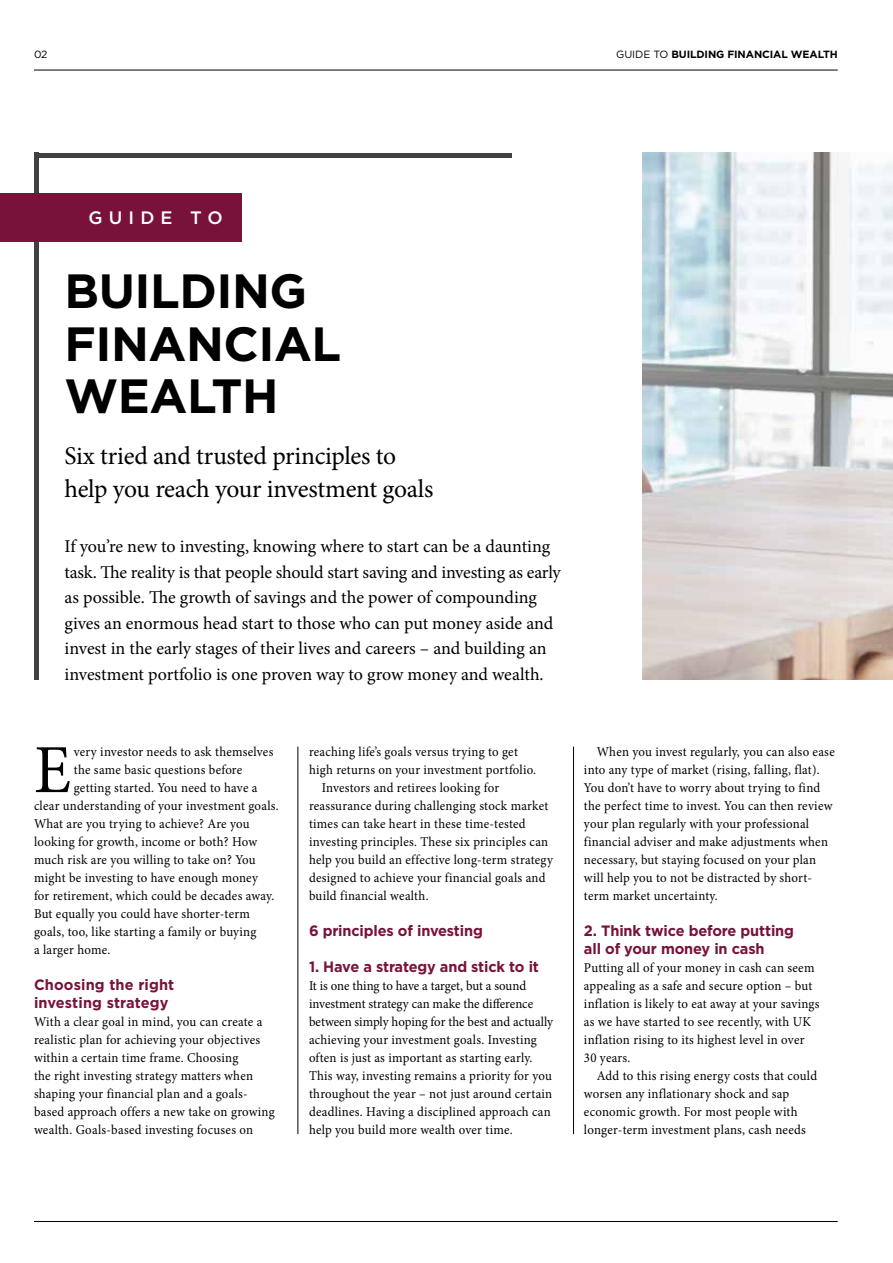
<style>
.page{position:relative;width:893px;height:1263px;background:#fff}
.page>*{position:absolute;margin:0;border:0;box-sizing:border-box;transform-origin:0 0}
.t1{font:68.85px "Minion Pro";color:#000;scale:.95 1}
.t2{font:700 48px/52.5px "Gotham HTF";letter-spacing:-.01em;color:#000}
.t3{font:25.5px/33px "Minion Pro";letter-spacing:-.015em;color:#000}
.t4{font:18px/25.5px "Minion Pro";letter-spacing:-.005em;color:#000}
.t5{font:500 18px "Gotham HTF";letter-spacing:.34em;color:#fff}
.t6{font:700 15px/18px "Gotham HTF";letter-spacing:-.01em;color:#78123b}
.t7{font:700 15px/18px "Gotham HTF";letter-spacing:.01em;color:#78123b}
.t8{font:13.5px/18px "Minion Pro";letter-spacing:.015em;color:#000;scale:.95 1}
.t9{font:700 10.5px "Gotham HTF";letter-spacing:-.01em;color:#000}
.t10{font:10.5px "Gotham HTF";color:#000}
.s1{font-weight:400}
</style>
<div class="page">
<div style="left:34px;top:153px;width:5px;height:527px;background:#414042"></div>
<hr style="left:34px;top:153px;width:478px;height:4px;background:#414042">
<div style="left:0;top:194px;width:241px;height:48px;background:#78123b"></div>
<hr style="left:34px;top:1221px;width:804px;height:1px;background:#000">
<hr style="left:298px;top:747px;width:1px;height:387px;background:#000">
<hr style="left:573px;top:747px;width:1px;height:387px;background:#000">
<hr style="left:34px;top:70px;width:804px;height:1px;background:#000">
<img style="left:642px;top:153px;width:251px;height:527px">
<p class="t10" style="left:34px;top:49px;width:15px">02</p>
<p class="t9" style="left:616px;top:48px;width:223px"><span class="s1">GUIDE TO</span> BUILDING FINANCIAL WEALTH</p>
<h3 class="t5" style="left:89px;top:208px;width:136px">GUIDE TO</h3>
<h2 class="t2" style="left:65px;top:264px;width:278px">BUILDING<br>FINANCIAL<br>WEALTH</h2>
<h3 class="t3" style="left:65px;top:439px;width:370px">Six tried and trusted principles to help you reach your investment goals</h3>
<p class="t4" style="left:65px;top:534px;width:498px">If you’re new to investing, knowing where to start can be a daunting task. The reality is that people should start saving and investing as early as possible. The growth of savings and the power of compounding gives an enormous head start to those who can put money aside and invest in the early stages of their lives and careers – and building an investment portfolio is one proven way to grow money and wealth.</p>
<h1 class="t1" style="left:34px;top:724px;width:41px">E</h1>
<p class="t8" style="left:74px;top:743px;width:212px">very investor needs to ask themselves</p>
<p class="t8" style="left:74px;top:761px;width:179px">the same basic questions before</p>
<p class="t8" style="left:74px;top:779px;width:195px">getting started. You need to have a</p>
<p class="t8" style="left:34px;top:797px;width:259px">clear understanding of your investment goals.</p>
<p class="t8" style="left:34px;top:815px;width:229px">What are you trying to achieve? Are you</p>
<p class="t8" style="left:34px;top:833px;width:237px">looking for growth, income or both? How</p>
<p class="t8" style="left:34px;top:851px;width:235px">much risk are you willing to take on? You</p>
<p class="t8" style="left:34px;top:869px;width:237px">might be investing to have enough money</p>
<p class="t8" style="left:34px;top:887px;width:254px">for retirement, which could be decades away.</p>
<p class="t8" style="left:34px;top:905px;width:229px">But equally you could have shorter-term</p>
<p class="t8" style="left:34px;top:923px;width:236px">goals, too, like starting a family or buying</p>
<p class="t8" style="left:34px;top:941px;width:82px">a larger home.</p>
<p class="t7" style="left:34px;top:975px;width:142px">Choosing the right investing strategy</p>
<p class="t8" style="left:34px;top:1013px;width:255px">With a clear goal in mind, you can create a realistic plan for achieving your objectives within a certain time frame. Choosing<br>the right investing strategy matters when shaping your financial plan and a goals&shy;based approach offers a new take on growing wealth. Goals-based investing focuses on</p>
<p class="t8" style="left:309px;top:743px;width:221px">reaching life’s goals versus trying to get</p>
<p class="t8" style="left:309px;top:761px;width:241px">high returns on your investment portfolio.</p>
<p class="t8" style="left:322px;top:779px;width:188px">Investors and retirees looking for</p>
<p class="t8" style="left:309px;top:797px;width:253px">reassurance during challenging stock market</p>
<p class="t8" style="left:309px;top:815px;width:230px">times can take heart in these time-tested</p>
<p class="t8" style="left:309px;top:833px;width:253px">investing principles. These six principles can</p>
<p class="t8" style="left:309px;top:851px;width:258px">help you build an effective long-term strategy</p>
<p class="t8" style="left:309px;top:869px;width:250px">designed to achieve your financial goals and</p>
<p class="t8" style="left:309px;top:887px;width:127px">build financial wealth.</p>
<p class="t6" style="left:309px;top:921px;width:175px">6 principles of investing</p>
<p class="t6" style="left:309px;top:957px;width:231px">1. Have a strategy and stick to it</p>
<p class="t8" style="left:309px;top:977px;width:258px">It is one thing to have a target, but a sound investment strategy can make the difference between simply hoping for the best and actually achieving your investment goals. Investing often is just as important as starting early.<br>This way, investing remains a priority for you throughout the year – not just around certain deadlines. Having a disciplined approach can help you build more wealth over time.</p>
<p class="t8" style="left:584px;top:743px;width:265px;text-indent:13px">When you invest regularly, you can also ease into any type of market (rising, falling, flat).<br>You don’t have to worry about trying to find the perfect time to invest. You can then review your plan regularly with your professional financial adviser and make adjustments when necessary, but staying focused on your plan will help you to not be distracted by short&shy;term market uncertainty.</p>
<p class="t6" style="left:584px;top:921px;width:211px">2. Think twice before putting all of your money in cash</p>
<p class="t8" style="left:584px;top:959px;width:249px">Putting all of your money in cash can seem appealing as a safe and secure option – but inflation is likely to eat away at your savings as we have started to see recently, with UK inflation rising to its highest level in over 30 years.</p>
<p class="t8" style="left:584px;top:1067px;width:247px;text-indent:13px">Add to this rising energy costs that could worsen any inflationary shock and sap economic growth. For most people with longer-term investment plans, cash needs</p>
</div>
